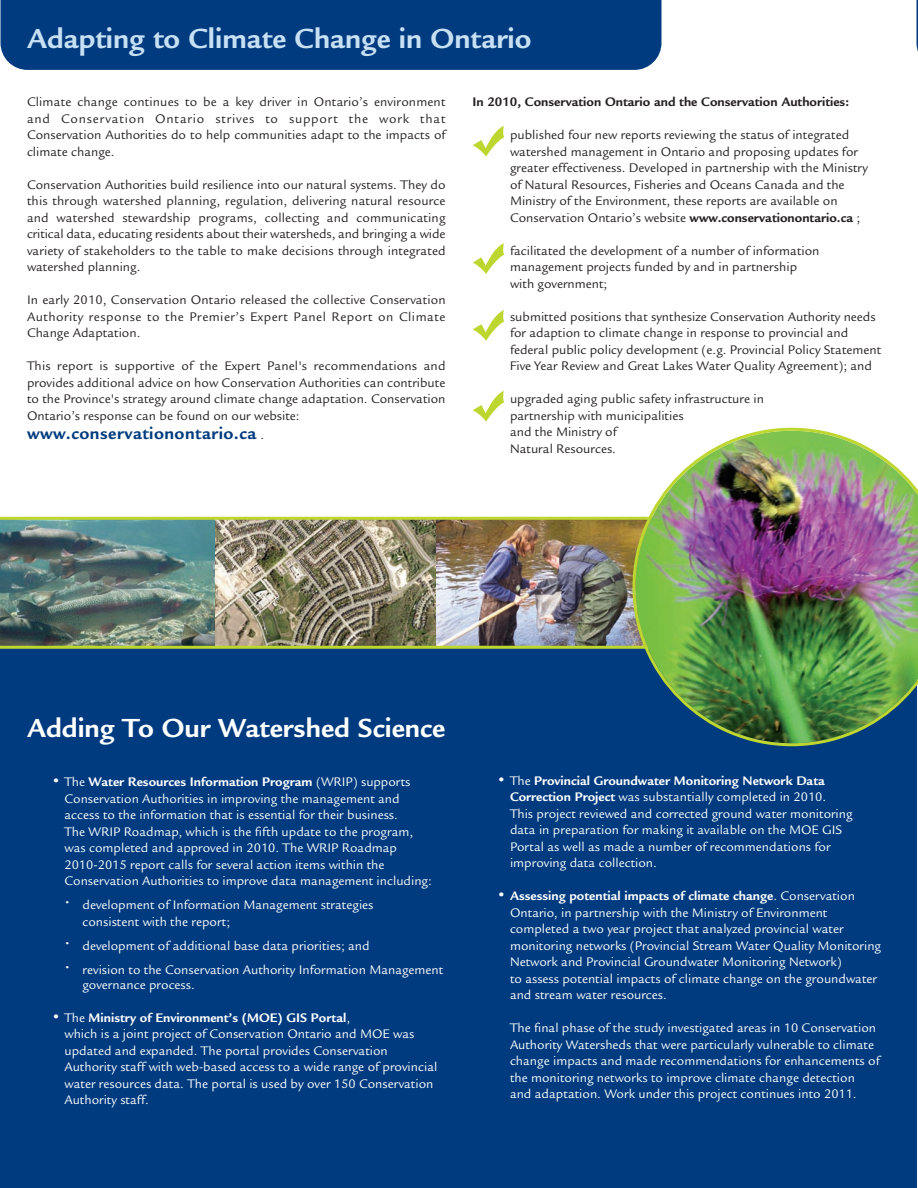
<style>
.page{position:relative;width:918px;height:1188px;background:#fff}
.page>*{position:absolute;margin:0;border:0;box-sizing:border-box;transform-origin:0 0}
.t1{font:700 30px "Legacy Sans Std";color:#c7e0f3}
.t2{font:700 28.5px "Legacy Sans Std";color:#fff}
.t3{font:700 18px "Legacy Sans Std";letter-spacing:.025em;color:#013b7f}
.t4{font:13.5px/16.5px "Legacy Sans Std";color:#fff}
.t5{font:13.5px/16.5px "Legacy Sans Std";color:#231f20;text-align:justify}
.t6{font:700 13.5px "Legacy Sans Std";color:#231f20}
.s1{font-weight:400;font-size:13.5px;color:#231f20}
.s2{font-weight:700}
.s3{font-size:36px}
.s4{font-size:21px}
</style>
<div class="page">
<div style="left:0;top:0;width:661px;height:70px;background:#013b7f"></div>
<svg style="left:916px;top:0;width:2px;height:52px"></svg>
<img style="left:0;top:520px;width:216px;height:126px">
<img style="left:216px;top:520px;width:220px;height:126px">
<img style="left:436px;top:520px;width:197px;height:126px">
<div style="left:0;top:648px;width:917px;height:540px;background:#013b7f"></div>
<hr style="left:0;top:646px;width:918px;height:3px;background:#bed630">
<hr style="left:0;top:517px;width:859px;height:3px;background:#bed630">
<img style="left:633px;top:428px;width:285px;height:318px">
<svg style="left:473px;top:126px;width:31px;height:31px"></svg>
<svg style="left:473px;top:243px;width:31px;height:31px"></svg>
<svg style="left:473px;top:310px;width:31px;height:31px"></svg>
<svg style="left:473px;top:391px;width:31px;height:31px"></svg>
<h1 class="t1" style="left:27px;top:27px;width:506px">Adapting to Climate Change in Ontario</h1>
<p class="t5" style="left:27px;top:95px;width:420px">Climate change continues to be a key driver in Ontario’s environment and Conservation Ontario strives to support the work that Conservation Authorities do to help communities adapt to the impacts of climate change.</p>
<p class="t5" style="left:27px;top:177px;width:420px">Conservation Authorities build resilience into our natural systems. They do this through watershed planning, regulation, delivering natural resource and watershed stewardship programs, collecting and communicating critical data, educating residents about their watersheds, and bringing a wide variety of stakeholders to the table to make decisions through integrated watershed planning.</p>
<p class="t5" style="left:27px;top:293px;width:420px">In early 2010, Conservation Ontario released the collective Conservation Authority response to the Premier’s Expert Panel Report on Climate Change Adaptation.</p>
<p class="t5" style="left:27px;top:359px;width:420px">This report is supportive of the Expert Panel's recommendations and provides additional advice on how Conservation Authorities can contribute to the Province's strategy around climate change adaptation. Conservation Ontario’s response can be found on our website:</p>
<h3 class="t3" style="left:27px;top:427px;width:239px">www.conservationontario.ca <span class="s1">.</span></h3>
<p class="t6" style="left:473px;top:97px;width:378px">In 2010, Conservation Ontario and the Conservation Authorities:</p>
<p class="t5" style="left:510px;top:128px;width:360px;text-align:left">published four new reports reviewing the status of integrated watershed management in Ontario and proposing updates for greater effectiveness. Developed in partnership with the Ministry of Natural Resources, Fisheries and Oceans Canada and the Ministry of the Environment, these reports are available on Conservation Ontario’s website <span class="s2">www.conservationontario.ca</span> ;</p>
<p class="t5" style="left:510px;top:243px;width:311px;text-align:left">facilitated the development of a number of information management projects funded by and in partnership with government;</p>
<p class="t5" style="left:510px;top:309px;width:373px;text-align:left">submitted positions that synthesize Conservation Authority needs for adaption to climate change in response to provincial and federal public policy development (e.g. Provincial Policy Statement Five Year Review and Great Lakes Water Quality Agreement); and</p>
<p class="t5" style="left:510px;top:392px;width:255px;text-align:left">upgraded aging public safety infrastructure in partnership with municipalities<br>and the Ministry of<br>Natural Resources.</p>
<h2 class="t2" style="left:27px;top:717px;width:420px">Adding To Our Watershed Science</h2>
<p class="t4" style="left:64px;top:775px;width:369px;text-indent:-14px"><span class="s3">•</span> The <span class="s2">Water Resources Information Program</span> (WRIP) supports Conservation Authorities in improving the management and access to the information that is essential for their business.<br>The WRIP Roadmap, which is the fifth update to the program, was completed and approved in 2010. The WRIP Roadmap 2010-2015 report calls for several action items within the Conservation Authorities to improve data management including:</p>
<p class="t4" style="left:82px;top:898px;width:293px;text-indent:-18px"><span class="s4">•</span> development of Information Management strategies consistent with the report;</p>
<p class="t4" style="left:64px;top:939px;width:307px"><span class="s4">•</span> development of additional base data priorities; and</p>
<p class="t4" style="left:82px;top:963px;width:362px;line-height:15px;text-indent:-18px"><span class="s4">•</span> revision to the Conservation Authority Information Management governance process.</p>
<p class="t4" style="left:64px;top:1011px;width:374px;text-indent:-14px"><span class="s3">•</span> The <span class="s2">Ministry of Environment’s (MOE) GIS Portal</span>,<br>which is a joint project of Conservation Ontario and MOE was updated and expanded. The portal provides Conservation Authority staff with web-based access to a wide range of provincial water resources data. The portal is used by over 150 Conservation Authority staff.</p>
<p class="t4" style="left:510px;top:774px;width:344px;text-indent:-14px"><span class="s3">•</span> The <span class="s2">Provincial Groundwater Monitoring Network Data Correction Project</span> was substantially completed in 2010.<br>This project reviewed and corrected ground water monitoring data in preparation for making it available on the MOE GIS Portal as well as made a number of recommendations for improving data collection.</p>
<p class="t4" style="left:510px;top:889px;width:373px;text-indent:-14px"><span class="s3">•</span> <span class="s2">Assessing potential impacts of climate change</span>. Conservation Ontario, in partnership with the Ministry of Environment completed a two year project that analyzed provincial water monitoring networks (Provincial Stream Water Quality Monitoring Network and Provincial Groundwater Monitoring Network)<br>to assess potential impacts of climate change on the groundwater and stream water resources.</p>
<p class="t4" style="left:510px;top:1021px;width:371px">The final phase of the study investigated areas in 10 Conservation Authority Watersheds that were particularly vulnerable to climate change impacts and made recommendations for enhancements of the monitoring networks to improve climate change detection and adaptation. Work under this project continues into 2011.</p>
</div>
